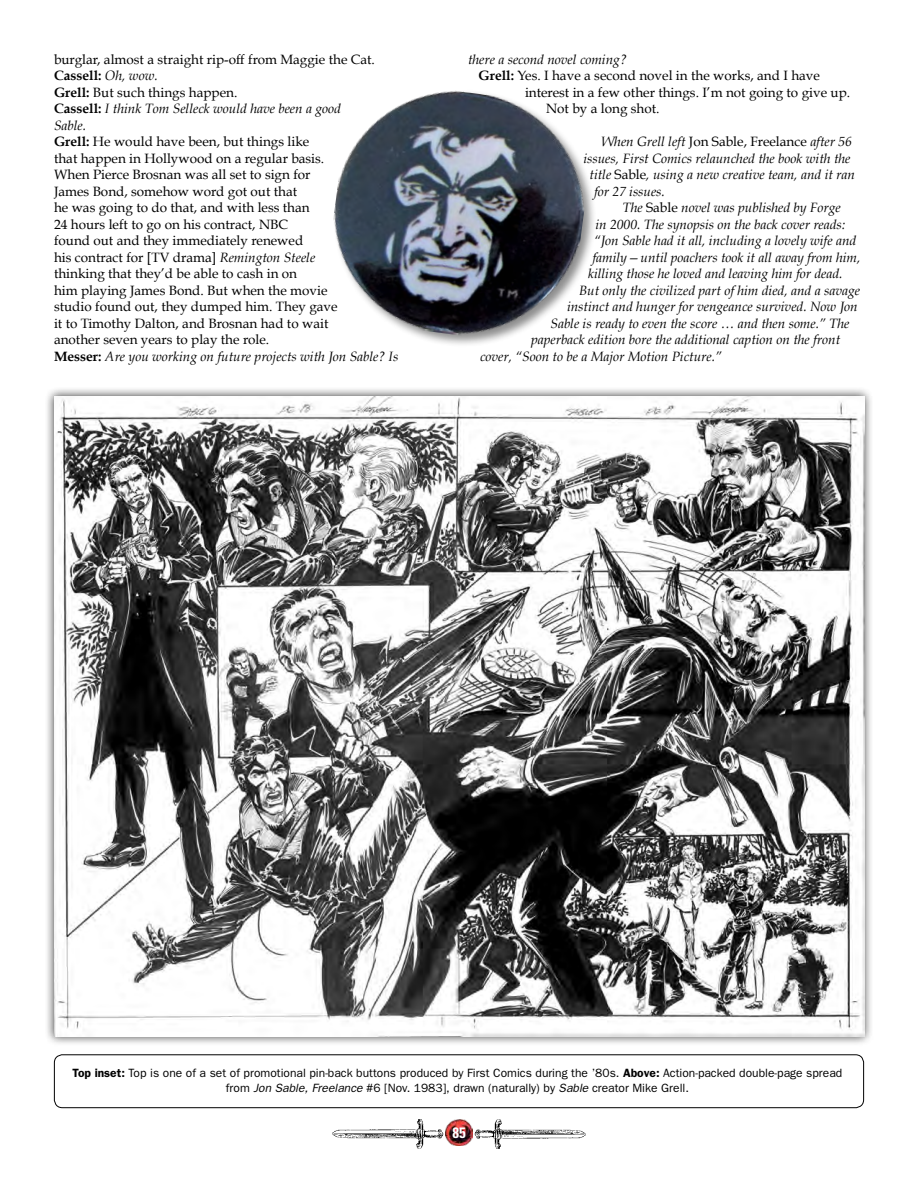
<style>
.page{position:relative;width:918px;height:1188px;background:#fff}
.page>*{position:absolute;margin:0;border:0;box-sizing:border-box;transform-origin:0 0}
.t1{font:700 condensed 15px "Univers";color:#fff}
.t2{font:13.5px/16.5px "Book Antiqua";color:#000}
.t3{font:italic 13.5px "Book Antiqua";color:#000}
.t4{font:12px/14.4px "Franklin Gothic";color:#000;text-align:center}
.s1{font-weight:700}
.s2{font-style:italic}
.s3{font-style:normal}
.s4{font-weight:600}
</style>
<div class="page">
<img style="left:446px;top:1120px;width:26px;height:26px">
<img style="left:332px;top:1119px;width:112px;height:30px">
<img style="left:474px;top:1119px;width:112px;height:30px">
<div style="left:54px;top:1054px;width:810px;height:54px;border:1px solid #000;border-radius:8px"></div>
<div style="left:44px;top:386px;width:830px;height:661px;background:#000;opacity:.75"></div>
<img style="left:54px;top:396px;width:810px;height:641px">
<img style="left:333px;top:90px;width:261px;height:255px">
<p class="t2" style="left:54px;top:51px;width:346px">burglar, almost a straight rip-off from Maggie the Cat.<br><span class="s1">Cassell:</span> <span class="s2">Oh, wow.<br></span><span class="s1">Grell:</span> But such things happen.<br><span class="s1">Cassell:</span> <span class="s2">I think Tom Selleck would have been a good<br>Sable.<br></span><span class="s1">Grell:</span> He would have been, but things like<br>that happen in Hollywood on a regular basis.<br>When Pierce Brosnan was all set to sign for<br>James Bond, somehow word got out that<br>he was going to do that, and with less than<br>24 hours left to go on his contract, NBC<br>found out and they immediately renewed<br>his contract for [TV drama] <span class="s2">Remington Steele<br></span>thinking that they’d be able to cash in on<br>him playing James Bond. But when the movie<br>studio found out, they dumped him. They gave<br>it to Timothy Dalton, and Brosnan had to wait<br>another seven years to play the role.<br><span class="s1">Messer:</span> <span class="s2">Are you working on future projects with Jon Sable? Is</span></p>
<p class="t3" style="left:468px;top:51px;width:160px">there a second novel coming?</p>
<p class="t2" style="left:479px;top:67px;width:343px"><span class="s1">Grell:</span> Yes. I have a second novel in the works, and I have</p>
<p class="t2" style="left:525px;top:84px;width:327px">interest in a few other things. I’m not going to give up.</p>
<p class="t2" style="left:546px;top:100px;width:115px">Not by a long shot.</p>
<p class="t3" style="left:602px;top:134px;width:252px">When Grell left <span class="s3">Jon Sable, Freelance</span> after 56</p>
<p class="t3" style="left:584px;top:150px;width:269px">issues, First Comics relaunched the book with the</p>
<p class="t3" style="left:590px;top:167px;width:267px">title <span class="s3">Sable</span>, using a new creative team, and it ran</p>
<p class="t3" style="left:594px;top:183px;width:72px">for 27 issues.</p>
<p class="t3" style="left:622px;top:200px;width:220px">The <span class="s3">Sable</span> novel was published by Forge</p>
<p class="t3" style="left:595px;top:216px;width:251px">in 2000. The synopsis on the back cover reads:</p>
<p class="t3" style="left:594px;top:233px;width:264px">“Jon Sable had it all, including a lovely wife and</p>
<p class="t3" style="left:593px;top:249px;width:269px">family—until poachers took it all away from him,</p>
<p class="t3" style="left:588px;top:266px;width:256px">killing those he loved and leaving him for dead.</p>
<p class="t3" style="left:579px;top:282px;width:283px">But only the civilized part of him died, and a savage</p>
<p class="t3" style="left:567px;top:299px;width:292px">instinct and hunger for vengeance survived. Now Jon</p>
<p class="t3" style="left:551px;top:315px;width:300px">Sable is ready to even the score … and then some.” The</p>
<p class="t3" style="left:531px;top:332px;width:311px">paperback edition bore the additional caption on the front</p>
<p class="t3" style="left:480px;top:348px;width:243px">cover, “Soon to be a Major Motion Picture.”</p>
<p class="t4" style="left:73px;top:1066px;width:771px"><span class="s4">Top inset:</span> Top is one of a set of promotional pin-back buttons produced by First Comics during the ’80s. <span class="s4">Above:</span> Action-packed double-page spread from <span class="s2">Jon Sable, Freelance</span> #6 [Nov. 1983], drawn (naturally) by <span class="s2">Sable</span> creator Mike Grell.</p>
<p class="t1" style="left:452px;top:1124px;width:15px">85</p>
</div>
